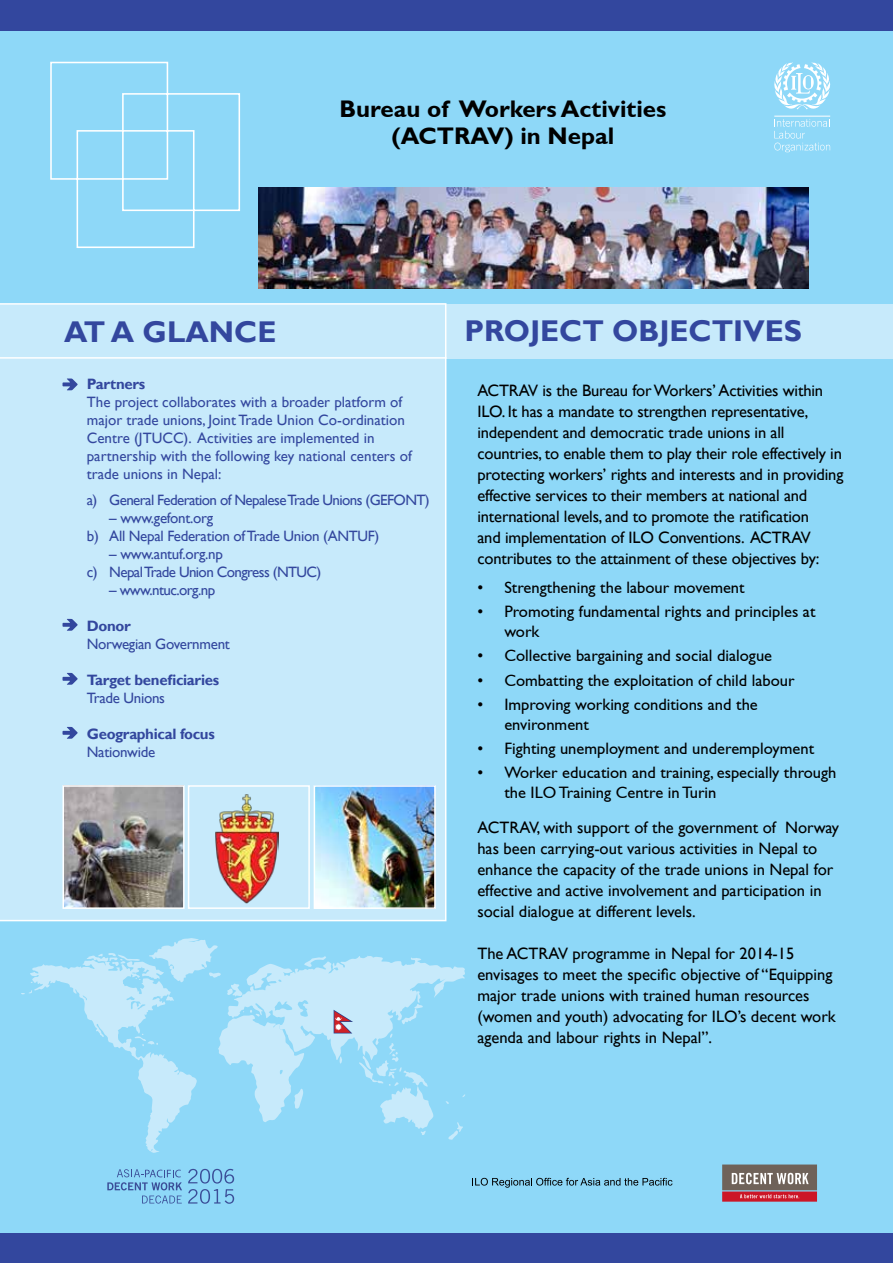
<style>
.page{position:relative;width:893px;height:1263px;background:#fff}
.page>*{position:absolute;margin:0;border:0;box-sizing:border-box;transform-origin:0 0}
.t1{font:700 30px "Gill Sans";color:#33479e}
.t2{font:700 24px/27px "Gill Sans";color:#000;text-align:center}
.t3{font:16.5px/21px "Gill Sans";letter-spacing:-.01em;color:#000}
.t4{font:16.5px/19.8px "Gill Sans";color:#000}
.t5{font:15px/18px "Gill Sans";color:#33479e}
.t6{font:15px/18px "Gill Sans";letter-spacing:-.04em;color:#33479e}
.t7{font:15px/18px "Gill Sans";letter-spacing:-.02em;color:#33479e}
.t8{font:700 15px "Gill Sans";letter-spacing:-.02em;color:#33479e}
</style>
<div class="page">
<div style="left:0;top:305px;width:893px;height:929px;background:#8ed8f8"></div>
<div style="left:1px;top:24px;width:892px;height:281px;background:#8ed8f8"></div>
<div style="left:446px;top:304px;width:447px;height:54px;background:#c7eafb"></div>
<div style="left:0;top:303px;width:446px;height:618px;background:#c7eafb"></div>
<div style="left:1px;top:0;width:892px;height:30px;background:#33479e"></div>
<div style="left:0;top:1233px;width:893px;height:30px;background:#33479e"></div>
<svg style="left:50px;top:61px;width:190px;height:187px"></svg>
<img style="left:259px;top:188px;width:550px;height:100px">
<hr style="left:0;top:357px;width:446px;height:2px;background:#fff">
<div style="left:188px;top:785px;width:122px;height:124px;border:2px solid #fff"></div>
<img style="left:317px;top:788px;width:116px;height:118px">
<div style="left:314px;top:785px;width:122px;height:124px;border:2px solid #fff"></div>
<svg style="left:21px;top:938px;width:444px;height:215px"></svg>
<svg style="left:722px;top:1164px;width:95px;height:38px;background:#9b6b6c"></svg>
<svg style="left:472px;top:1178px;width:200px;height:10px"></svg>
<svg style="left:188px;top:1169px;width:46px;height:14px"></svg>
<svg style="left:188px;top:1189px;width:46px;height:15px"></svg>
<svg style="left:107px;top:1169px;width:75px;height:34px"></svg>
<svg style="left:774px;top:119px;width:56px;height:33px"></svg>
<hr style="left:774px;top:116px;width:56px;height:1px;background:#fff">
<svg style="left:774px;top:62px;width:57px;height:47px"></svg>
<svg style="left:63px;top:378px;width:15px;height:12px"></svg>
<svg style="left:63px;top:619px;width:15px;height:12px"></svg>
<svg style="left:63px;top:673px;width:15px;height:12px"></svg>
<svg style="left:63px;top:727px;width:15px;height:12px"></svg>
<img style="left:215px;top:792px;width:64px;height:113px">
<img style="left:66px;top:788px;width:116px;height:118px">
<div style="left:63px;top:785px;width:122px;height:124px;border:2px solid #fff"></div>
<h2 class="t2" style="left:339px;top:95px;width:328px">Bureau of Workers Activities (ACTRAV) in Nepal</h2>
<h1 class="t1" style="left:64px;top:313px;width:214px">AT A GLANCE</h1>
<h1 class="t1" style="left:464px;top:313px;width:339px">PROJECT OBJECTIVES</h1>
<p class="t8" style="left:87px;top:375px;width:60px">Partners</p>
<p class="t5" style="left:87px;top:393px;width:326px">The project collaborates with a broader platform of major trade unions, Joint Trade Union Co-ordination Centre (JTUCC). Activities are implemented in partnership with the following key national centers of trade unions in Nepal:</p>
<p class="t6" style="left:87px;top:491px;width:344px">a) General Federation of Nepalese Trade Unions (GEFONT)</p>
<p class="t7" style="left:87px;top:509px;width:294px;text-indent:22px">– www.gefont.org<br>b) All Nepal Federation of Trade Union (ANTUF)</p>
<p class="t6" style="left:87px;top:545px;width:236px;text-indent:22px">– www.antuf.org.np<br>c) Nepal Trade Union Congress (NTUC)</p>
<p class="t6" style="left:109px;top:581px;width:107px">– www.ntuc.org.np</p>
<p class="t8" style="left:87px;top:616px;width:46px">Donor</p>
<p class="t7" style="left:87px;top:635px;width:145px">Norwegian Government</p>
<p class="t8" style="left:87px;top:670px;width:134px">Target beneficiaries</p>
<p class="t7" style="left:87px;top:689px;width:80px">Trade Unions</p>
<p class="t8" style="left:87px;top:724px;width:129px">Geographical focus</p>
<p class="t7" style="left:87px;top:743px;width:70px">Nationwide</p>
<p class="t3" style="left:477px;top:380px;width:367px">ACTRAV is the Bureau for Workers’ Activities within ILO. It has a mandate to strengthen representative, independent and democratic trade unions in all countries, to enable them to play their role effectively in protecting workers’ rights and interests and in providing effective services to their members at national and international levels, and to promote the ratification<br>and implementation of ILO Conventions. ACTRAV contributes to the attainment of these objectives by:</p>
<p class="t4" style="left:477px;top:577px;width:269px">• Strengthening the labour movement</p>
<p class="t4" style="left:504px;top:602px;width:313px;text-indent:-27px">• Promoting fundamental rights and principles at work</p>
<p class="t4" style="left:477px;top:646px;width:296px">• Collective bargaining and social dialogue</p>
<p class="t4" style="left:477px;top:670px;width:319px">• Combatting the exploitation of child labour</p>
<p class="t4" style="left:504px;top:694px;width:255px;text-indent:-27px">• Improving working conditions and the environment</p>
<p class="t4" style="left:477px;top:739px;width:338px">• Fighting unemployment and underemployment</p>
<p class="t4" style="left:504px;top:763px;width:334px;text-indent:-27px">• Worker education and training, especially through the ILO Training Centre in Turin</p>
<p class="t3" style="left:477px;top:817px;width:363px">ACTRAV, with support of the government of Norway has been carrying-out various activities in Nepal to enhance the capacity of the trade unions in Nepal for effective and active involvement and participation in social dialogue at different levels.</p>
<p class="t3" style="left:477px;top:943px;width:360px">The ACTRAV programme in Nepal for 2014-15 envisages to meet the specific objective of “Equipping major trade unions with trained human resources (women and youth) advocating for ILO’s decent work agenda and labour rights in Nepal”.</p>
</div>
